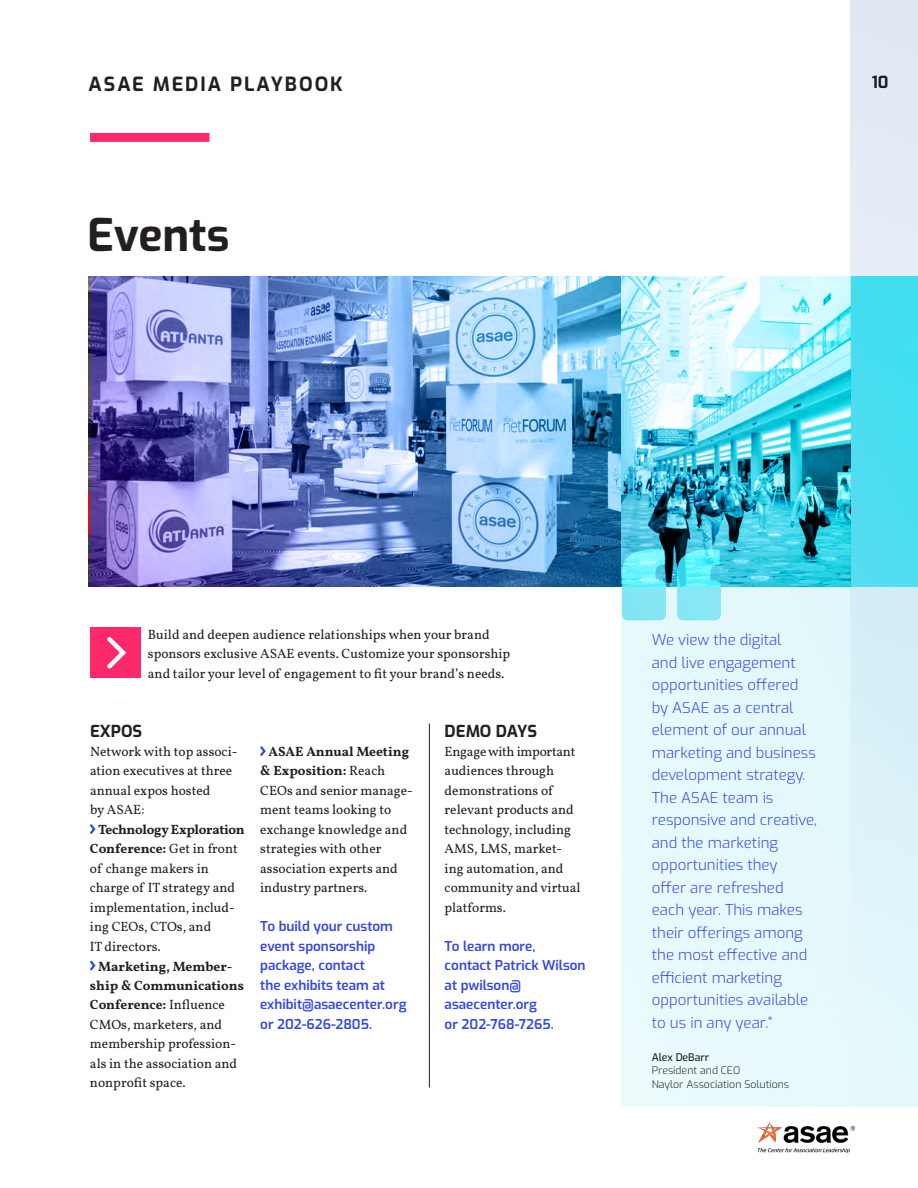
<style>
.page{position:relative;width:918px;height:1188px;background:#fff}
.page>*{position:absolute;margin:0;border:0;box-sizing:border-box;transform-origin:0 0}
.ASAE_Headline{font:700 45px "Exo";color:#231f20}
.t1{font:700 19.5px "Exo";letter-spacing:.1em;color:#231f20}
.ASAE_subhead{font:700 16.5px "Exo";color:#231f20}
.ASAE_pull_quote{font:300 15px/22.5px "Exo";color:#3245e5}
.ASAE_body_copy{font:13.5px/19.5px "Vollkorn";color:#231f20}
.ASAE_body_copy-2{font:600 13.5px/19.5px "Exo";color:#3245e5}
.ASAE_body_copy-3{font:300 10.5px "Exo";color:#231f20}
.ASAE_body_copy-4{font:500 10.5px "Exo";color:#231f20}
.s1{font-weight:700}
</style>
<div class="page">
<div style="left:90px;top:133px;width:119px;height:9px;background:#fd296a"></div>
<img style="left:757px;top:1121px;width:97px;height:32px">
<div style="left:90px;top:628px;width:50px;height:50px;background:#fd296a"></div>
<svg style="left:107px;top:637px;width:20px;height:32px"></svg>
<svg style="left:90px;top:824px;width:6px;height:10px"></svg>
<svg style="left:90px;top:960px;width:6px;height:11px"></svg>
<img style="left:90px;top:276px;width:532px;height:310px">
<svg style="left:260px;top:746px;width:6px;height:10px"></svg>
<hr style="left:429px;top:724px;width:1px;height:364px;background:#231f20">
<svg style="left:622px;top:276px;width:228px;height:831px;background:#beeaf2"></svg>
<svg style="left:622px;top:549px;width:99px;height:71px;background:#71dce9"></svg>
<svg style="left:850px;top:0;width:68px;height:1107px;background:#b4eaf5"></svg>
<h2 class="t1" style="left:89px;top:70px;width:256px">ASAE MEDIA PLAYBOOK</h2>
<p class="ASAE_subhead" style="left:872px;top:70px;width:18px">10</p>
<p class="ASAE_Headline" style="left:87px;top:202px;width:144px">Events</p>
<p class="ASAE_body_copy" style="left:148px;top:624px;width:364px">Build and deepen audience relationships when your brand sponsors exclusive ASAE events. Customize your sponsorship and tailor your level of engagement to fit your brand’s needs.</p>
<p class="ASAE_subhead" style="left:90px;top:719px;width:54px">EXPOS</p>
<p class="ASAE_body_copy" style="left:90px;top:741px;width:149px">Network with top associ&shy;ation executives at three annual expos hosted<br>by ASAE:</p>
<p class="ASAE_body_copy" style="left:90px;top:819px;width:156px;text-indent:8px"><span class="s1">Technology Exploration<br>Conference:</span> Get in front of change makers in charge of IT strategy and implementation, includ&shy;ing CEOs, CTOs, and<br>IT directors.</p>
<p class="ASAE_body_copy" style="left:90px;top:955px;width:155px;text-indent:8px"><span class="s1">Marketing, Member&shy;ship &amp; Communications<br>Conference:</span> Influence<br>CMOs, marketers, and membership profession&shy;als in the association and nonprofit space.</p>
<p class="ASAE_body_copy" style="left:260px;top:741px;width:154px;text-indent:8px"><span class="s1">ASAE Annual Meeting &amp; Exposition:</span> Reach<br>CEOs and senior manage&shy;ment teams looking to exchange knowledge and strategies with other association experts and industry partners.</p>
<p class="ASAE_body_copy-2" style="left:260px;top:916px;width:148px">To build your custom event sponsorship package, contact<br>the exhibits team at exhibit@asaecenter.org or 202-626-2805.</p>
<p class="ASAE_subhead" style="left:445px;top:719px;width:94px">DEMO DAYS</p>
<p class="ASAE_body_copy" style="left:445px;top:741px;width:137px">Engage with important audiences through demonstrations of relevant products and technology, including<br>AMS, LMS, market&shy;ing automation, and community and virtual platforms.</p>
<p class="ASAE_body_copy-2" style="left:445px;top:936px;width:142px">To learn more,<br>contact Patrick Wilson at pwilson@ asaecenter.org<br>or 202-768-7265.</p>
<p class="ASAE_pull_quote" style="left:652px;top:628px;width:167px">We view the digital<br>and live engagement opportunities offered by ASAE as a central element of our annual marketing and business development strategy.<br>The ASAE team is responsive and creative, and the marketing opportunities they<br>offer are refreshed each year. This makes their offerings among the most effective and efficient marketing opportunities available to us in any year.”</p>
<p class="ASAE_body_copy-4" style="left:652px;top:1049px;width:59px">Alex DeBarr</p>
<p class="ASAE_body_copy-3" style="left:652px;top:1063px;width:90px">President and CEO</p>
<p class="ASAE_body_copy-3" style="left:652px;top:1076px;width:139px">Naylor Association Solutions</p>
</div>
